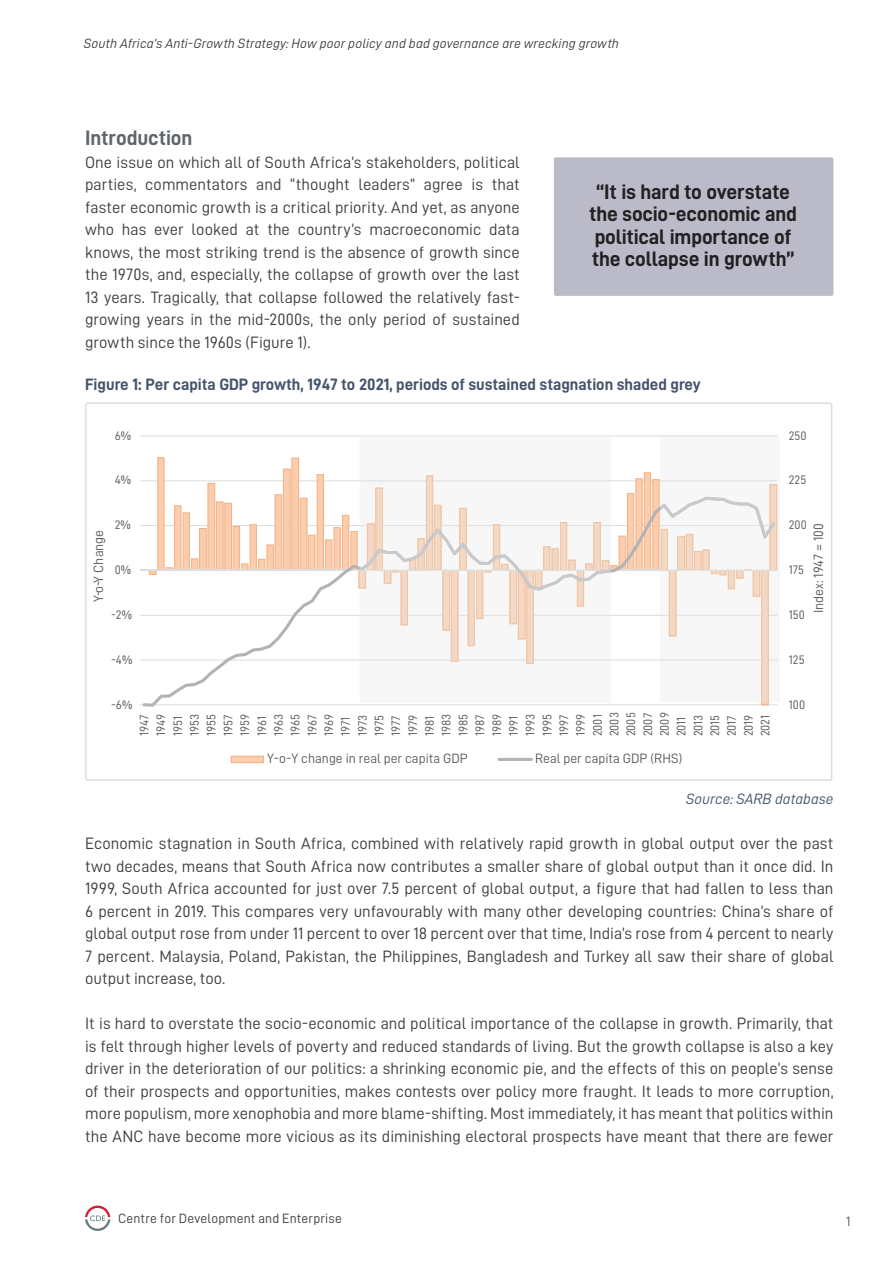
<style>
.page{position:relative;width:893px;height:1263px;background:#fff}
.page>*{position:absolute;margin:0;border:0;box-sizing:border-box;transform-origin:0 0}
.CDE_Body{font:21px/22.5px "D DIN Bold";letter-spacing:-.01em;color:#231f20;text-align:center}
.CDE_Main_Header{font:21px "D DIN Bold";letter-spacing:-.005em;color:#5f666b}
.CDE_Body-2{font:16.5px/22.5px "D DIN";letter-spacing:.005em;color:#3e3e3f;text-align:justify}
.Graph_and_table_titl{font:16.5px "D DIN Bold";color:#44546a}
.Graph_and_Table_Foot{font:15px "D DIN Italic";letter-spacing:.005em;color:#44546a}
.t1{font:13.65px "D DIN";color:#595a59}
.t2{font:13.5px "D DIN Italic";letter-spacing:.01em;color:#3e3e3f}
.t3{font:13.5px "D DIN";letter-spacing:.015em;color:#3e3e3f}
.t4{font:13.5px "D DIN";color:#57585a}
.t5{font:12.3px/16.8px "D DIN";color:#595a59}
</style>
<div class="page">
<svg style="left:85px;top:1205px;width:25px;height:26px"></svg>
<hr style="left:140px;top:435px;width:637px;height:1px;background:#dcdddf">
<hr style="left:140px;top:480px;width:637px;height:1px;background:#dcdddf">
<hr style="left:140px;top:525px;width:637px;height:1px;background:#dcdddf">
<hr style="left:140px;top:615px;width:637px;height:1px;background:#dcdddf">
<hr style="left:140px;top:659px;width:637px;height:1px;background:#dcdddf">
<hr style="left:140px;top:704px;width:637px;height:1px;background:#dcdddf">
<svg style="left:149px;top:457px;width:511px;height:40px"></svg>
<hr style="left:140px;top:570px;width:637px;height:1px;background:#dcdddf">
<svg style="left:143px;top:497px;width:632px;height:210px"></svg>
<svg style="left:231px;top:756px;width:33px;height:7px"></svg>
<hr style="left:497px;top:758px;width:36px;height:3px;background:#b2b3b7;border-radius:2px">
<svg style="left:360px;top:457px;width:251px;height:246px"></svg>
<svg style="left:660px;top:436px;width:118px;height:266px"></svg>
<div style="left:554px;top:157px;width:279px;height:139px;background:#bbbac9;border-radius:2px"></div>
<div style="left:85px;top:402px;width:747px;height:379px;border:2px solid #dcdddf;border-radius:2px"></div>
<p class="t2" style="left:84px;top:36px;width:536px">South Africa’s Anti-Growth Strategy: How poor policy and bad governance are wrecking growth</p>
<p class="CDE_Main_Header" style="left:85px;top:126px;width:109px">Introduction</p>
<p class="CDE_Body-2" style="left:85px;top:150px;width:436px">One issue on which all of South Africa’s stakeholders, political parties, commentators and “thought leaders” agree is that faster economic growth is a critical priority. And yet, as anyone who has ever looked at the country’s macroeconomic data knows, the most striking trend is the absence of growth since the 1970s, and, especially, the collapse of growth over the last 13 years. Tragically, that collapse followed the relatively fast&shy;growing years in the mid-2000s, the only period of sustained growth since the 1960s (Figure 1).</p>
<p class="Graph_and_table_titl" style="left:85px;top:375px;width:617px">Figure 1: Per capita GDP growth, 1947 to 2021, periods of sustained stagnation shaded grey</p>
<p class="CDE_Body" style="left:589px;top:180px;width:209px">“It is hard to overstate the socio-economic and political importance of the collapse in growth”</p>
<p class="t5" style="left:115px;top:427px;width:18px">6%</p>
<p class="t5" style="left:789px;top:427px;width:19px">250</p>
<p class="t5" style="left:115px;top:472px;width:18px">4%</p>
<p class="t5" style="left:789px;top:472px;width:19px">225</p>
<p class="t1" style="left:91px;top:602px;width:74px;rotate:-90deg">Y-o-Y Change</p>
<p class="t5" style="left:115px;top:516px;width:18px">2%</p>
<p class="t5" style="left:115px;top:561px;width:18px">0%</p>
<p class="t5" style="left:111px;top:606px;width:22px">-2%</p>
<p class="t5" style="left:789px;top:516px;width:19px">200</p>
<p class="t1" style="left:811px;top:613px;width:92px;rotate:-90deg">Index: 1947 = 100</p>
<p class="t5" style="left:789px;top:561px;width:17px">175</p>
<p class="t5" style="left:789px;top:606px;width:18px">150</p>
<p class="t5" style="left:111px;top:651px;width:23px">-4%</p>
<p class="t5" style="left:789px;top:651px;width:17px">125</p>
<p class="t5" style="left:111px;top:696px;width:23px">-6%</p>
<p class="t5" style="left:789px;top:696px;width:18px">100</p>
<p class="t5" style="left:136px;top:736px;width:26px;rotate:-90deg">1947<br>1949<br>1951<br>1953<br>1955<br>1957<br>1959<br>1961<br>1963<br>1965<br>1967<br>1969<br>1971<br>1973<br>1975<br>1977<br>1979<br>1981<br>1983<br>1985<br>1987<br>1989<br>1991<br>1993<br>1995<br>1997<br>1999<br>2001<br>2003<br>2005<br>2007<br>2009<br>2011<br>2013<br>2015<br>2017<br>2019<br>2021</p>
<p class="t1" style="left:267px;top:751px;width:202px">Y-o-Y change in real per capita GDP</p>
<p class="t1" style="left:535px;top:751px;width:149px">Real per capita GDP (RHS)</p>
<p class="Graph_and_Table_Foot" style="left:686px;top:791px;width:149px">Source: SARB database</p>
<p class="CDE_Body-2" style="left:85px;top:832px;width:750px">Economic stagnation in South Africa, combined with relatively rapid growth in global output over the past two decades, means that South Africa now contributes a smaller share of global output than it once did. In 1999, South Africa accounted for just over 7.5 percent of global output, a figure that had fallen to less than 6 percent in 2019. This compares very unfavourably with many other developing countries: China’s share of global output rose from under 11 percent to over 18 percent over that time, India’s rose from 4 percent to nearly 7 percent. Malaysia, Poland, Pakistan, the Philippines, Bangladesh and Turkey all saw their share of global output increase, too.</p>
<p class="CDE_Body-2" style="left:85px;top:1012px;width:750px">It is hard to overstate the socio-economic and political importance of the collapse in growth. Primarily, that is felt through higher levels of poverty and reduced standards of living. But the growth collapse is also a key driver in the deterioration of our politics: a shrinking economic pie, and the effects of this on people’s sense of their prospects and opportunities, makes contests over policy more fraught. It leads to more corruption, more populism, more xenophobia and more blame-shifting. Most immediately, it has meant that politics within the ANC have become more vicious as its diminishing electoral prospects have meant that there are fewer</p>
<p class="t3" style="left:118px;top:1211px;width:225px">Centre for Development and Enterprise</p>
<p class="t4" style="left:846px;top:1214px;width:6px">1</p>
</div>
